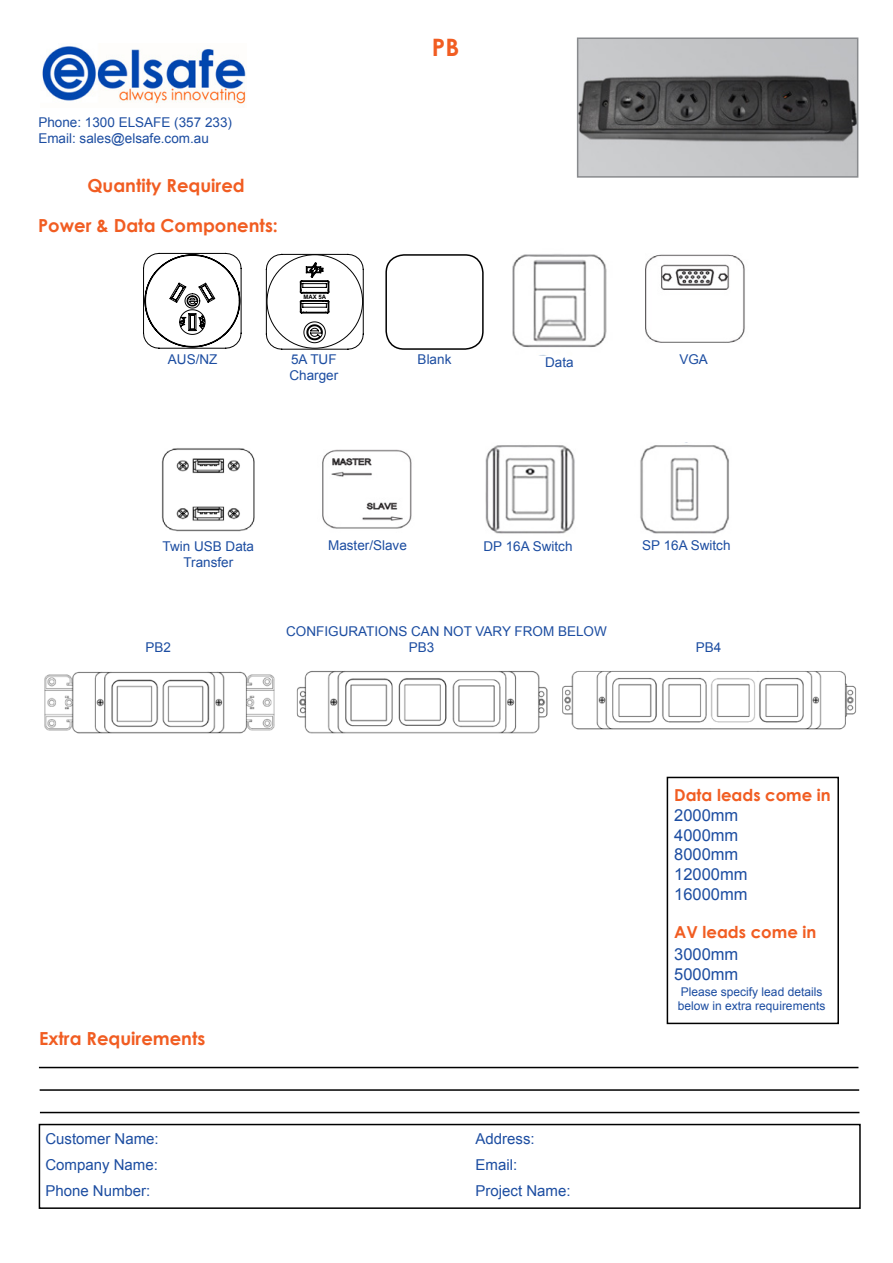
<style>
.page{position:relative;width:893px;height:1263px;background:#fff}
.page>*{position:absolute;margin:0;border:0;box-sizing:border-box;transform-origin:0 0}
.t1{font:700 24px "Century Gothic";color:#f15d22}
.t2{font:700 18px "Century Gothic";color:#f15d22}
.t3{font:16.5px/19.8px "Arial";color:#1c4da1}
.t4{font:700 16.5px "Century Gothic";color:#f15d22}
.t5{font:15px/26.2px "Arial";color:#1c4da1;text-align:justify}
.t6{font:13.5px/16.2px "Arial";color:#1c4da1}
.t7{font:12px/14.4px "Arial";color:#1c4da1}
.t8{font:700 6px "Arial";color:#000}
</style>
<div class="page">
<hr style="left:39px;top:1067px;width:819px;height:1px;background:#000">
<hr style="left:40px;top:1089px;width:819px;height:2px;background:#000">
<hr style="left:40px;top:1112px;width:819px;height:1px;background:#000">
<img style="left:580px;top:41px;width:275px;height:134px">
<div style="left:577px;top:38px;width:281px;height:140px;border:2px solid #888a8d"></div>
<img style="left:42px;top:46px;width:204px;height:59px">
<div style="left:667px;top:777px;width:172px;height:247px;border:2px solid #000"></div>
<svg style="left:143px;top:253px;width:99px;height:96px"></svg>
<svg style="left:266px;top:254px;width:98px;height:96px"></svg>
<div style="left:385px;top:254px;width:99px;height:96px;border:2px solid #000;border-radius:18px"></div>
<img style="left:322px;top:449px;width:90px;height:80px">
<img style="left:645px;top:254px;width:100px;height:89px">
<img style="left:161px;top:448px;width:94px;height:84px">
<div style="left:39px;top:1124px;width:822px;height:85px;border:2px solid #000"></div>
<img style="left:512px;top:254px;width:95px;height:102px">
<img style="left:485px;top:445px;width:90px;height:89px">
<img style="left:640px;top:445px;width:89px;height:89px">
<div style="left:300px;top:294px;width:30px;height:6px;background:#fff"></div>
<img style="left:44px;top:671px;width:231px;height:63px">
<img style="left:296px;top:670px;width:252px;height:64px">
<img style="left:562px;top:671px;width:295px;height:59px">
<p class="t6" style="left:38px;top:114px;width:195px">Phone: 1300 ELSAFE (357 233)<br>Email: sales@elsafe.com.au</p>
<h2 class="t2" style="left:87px;top:172px;width:159px">Quantity Required</h2>
<h2 class="t2" style="left:38px;top:211px;width:241px">Power &amp; Data Components:</h2>
<p class="t8" style="left:304px;top:292px;width:24px">MAX 5A</p>
<h1 class="t1" style="left:432px;top:29px;width:29px">PB</h1>
<p class="t6" style="left:168px;top:351px;width:51px">AUS/NZ</p>
<p class="t6" style="left:289px;top:351px;width:50px">5A TUF<br>Charger</p>
<p class="t6" style="left:418px;top:351px;width:35px">Blank</p>
<p class="t6" style="left:545px;top:355px;width:30px">Data</p>
<p class="t6" style="left:679px;top:351px;width:30px">VGA</p>
<p class="t6" style="left:163px;top:538px;width:93px;text-align:center">Twin USB Data<br>Transfer</p>
<p class="t6" style="left:328px;top:537px;width:80px">Master/Slave</p>
<p class="t6" style="left:483px;top:538px;width:91px">DP 16A Switch</p>
<p class="t6" style="left:286px;top:624px;width:322px">CONFIGURATIONS CAN NOT VARY FROM BELOW</p>
<p class="t6" style="left:642px;top:537px;width:90px">SP 16A Switch</p>
<p class="t6" style="left:146px;top:639px;width:27px">PB2</p>
<p class="t6" style="left:409px;top:639px;width:27px">PB3</p>
<p class="t6" style="left:696px;top:639px;width:27px">PB4</p>
<p class="t4" style="left:674px;top:782px;width:158px">Data leads come in</p>
<p class="t3" style="left:674px;top:805px;width:75px">2000mm<br>4000mm<br>8000mm<br>12000mm<br>16000mm</p>
<p class="t4" style="left:674px;top:919px;width:144px">AV leads come in</p>
<h2 class="t2" style="left:39px;top:1025px;width:168px">Extra Requirements</h2>
<p class="t5" style="left:45px;top:1125px;width:115px">Customer Name:<br>Company Name:<br>Phone Number:</p>
<p class="t5" style="left:476px;top:1125px;width:61px">Address:</p>
<p class="t5" style="left:476px;top:1151px;width:43px">Email:</p>
<p class="t5" style="left:476px;top:1178px;width:97px">Project Name:</p>
<p class="t3" style="left:674px;top:945px;width:66px">3000mm<br>5000mm</p>
<p class="t7" style="left:678px;top:985px;width:149px">Please specify lead details below in extra requirements</p>
</div>
